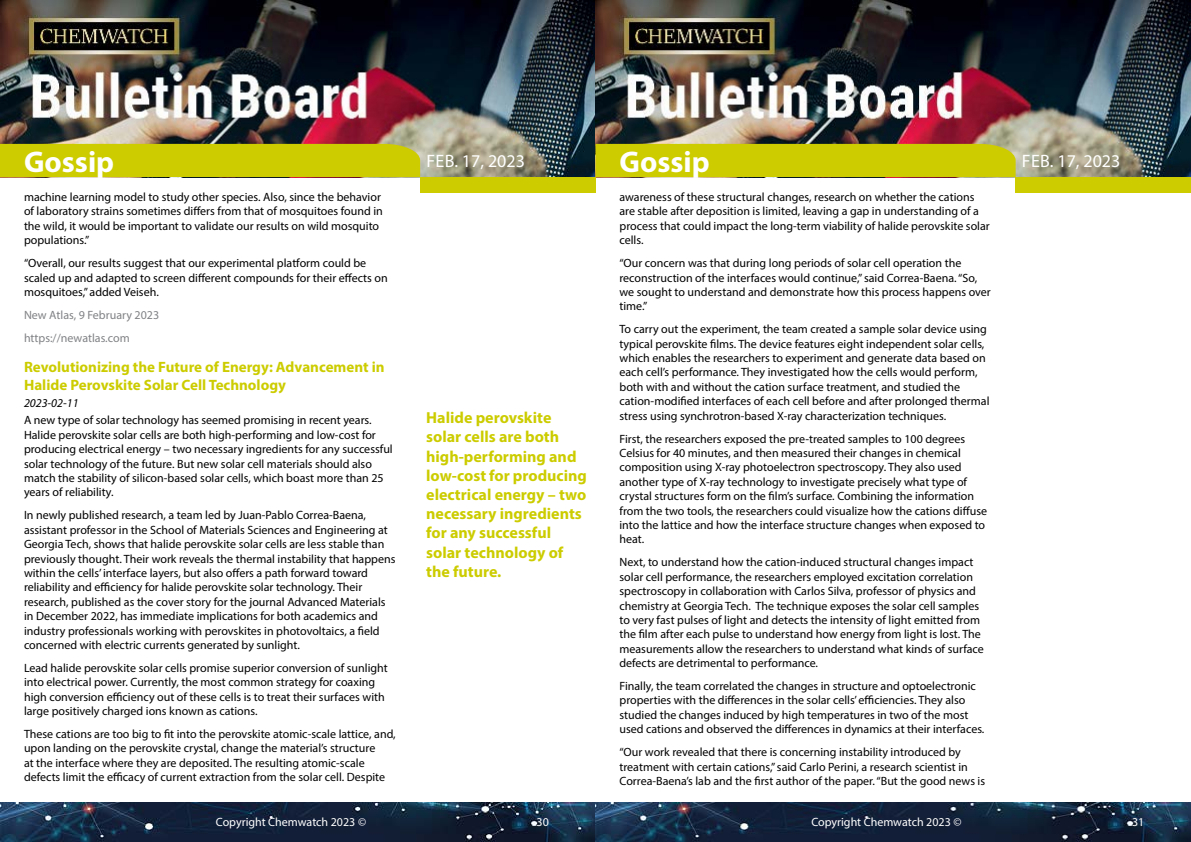
<style>
.page{position:relative;width:1191px;height:842px;background:#fff}
.page>*{position:absolute;margin:0;border:0;box-sizing:border-box;transform-origin:0 0}
.t1{font:700 30px "Myriad Pro";color:#fff}
.t2{font:18px "Myriad Pro";color:#fff}
.t3{font:700 16px/19.2px "Myriad Pro";color:#cc0}
.t4{font:700 15px/18px "Myriad Pro";color:#cc0}
.t5{font:12px/14.4px "Myriad Pro";color:#000}
.t6{font:12px "Myriad Pro";color:#fff}
.t7{font:12px/22.9px "Myriad Pro";color:#808285}
.t8{font:italic 12px "Myriad Pro";color:#000}
</style>
<div class="page">
<img style="left:0;top:0;width:1191px;height:177px">
<div style="left:420px;top:177px;width:175px;height:15px;background:#cc0"></div>
<div style="left:1015px;top:177px;width:176px;height:15px;background:#cc0"></div>
<div style="left:0;top:144px;width:420px;height:33px;background:#cc0"></div>
<div style="left:595px;top:144px;width:420px;height:33px;background:#cc0"></div>
<img style="left:0;top:802px;width:1191px;height:40px">
<h1 class="t1" style="left:24px;top:142px;width:92px">Gossip</h1>
<h1 class="t1" style="left:619px;top:142px;width:92px">Gossip</h1>
<p class="t5" style="left:619px;top:190px;width:372px">awareness of these structural changes, research on whether the cations are stable after deposition is limited, leaving a gap in understanding of a process that could impact the long-term viability of halide perovskite solar cells.</p>
<p class="t5" style="left:619px;top:256px;width:373px">“Our concern was that during long periods of solar cell operation the reconstruction of the interfaces would continue,” said Correa-Baena. “So, we sought to understand and demonstrate how this process happens over time.”</p>
<p class="t5" style="left:619px;top:322px;width:371px">To carry out the experiment, the team created a sample solar device using typical perovskite films. The device features eight independent solar cells, which enables the researchers to experiment and generate data based on each cell’s performance. They investigated how the cells would perform, both with and without the cation surface treatment, and studied the cation-modified interfaces of each cell before and after prolonged thermal stress using synchrotron-based X-ray characterization techniques.</p>
<p class="t5" style="left:619px;top:431px;width:369px">First, the researchers exposed the pre-treated samples to 100 degrees Celsius for 40 minutes, and then measured their changes in chemical composition using X-ray photoelectron spectroscopy. They also used another type of X-ray technology to investigate precisely what type of crystal structures form on the film’s surface. Combining the information from the two tools, the researchers could visualize how the cations diffuse into the lattice and how the interface structure changes when exposed to heat.</p>
<p class="t5" style="left:619px;top:555px;width:366px">Next, to understand how the cation-induced structural changes impact solar cell performance, the researchers employed excitation correlation spectroscopy in collaboration with Carlos Silva, professor of physics and chemistry at Georgia Tech. The technique exposes the solar cell samples to very fast pulses of light and detects the intensity of light emitted from the film after each pulse to understand how energy from light is lost. The measurements allow the researchers to understand what kinds of surface defects are detrimental to performance.</p>
<p class="t5" style="left:619px;top:679px;width:366px">Finally, the team correlated the changes in structure and optoelectronic properties with the differences in the solar cells’ efficiencies. They also studied the changes induced by high temperatures in two of the most used cations and observed the differences in dynamics at their interfaces.</p>
<p class="t5" style="left:619px;top:745px;width:367px">“Our work revealed that there is concerning instability introduced by treatment with certain cations,” said Carlo Perini, a research scientist in<br>Correa-Baena’s lab and the first author of the paper. “But the good news is</p>
<h2 class="t2" style="left:426px;top:150px;width:100px">Feb. 17, 2023</h2>
<h2 class="t2" style="left:1022px;top:150px;width:100px">Feb. 17, 2023</h2>
<p class="t5" style="left:24px;top:190px;width:360px">machine learning model to study other species. Also, since the behavior of laboratory strains sometimes differs from that of mosquitoes found in the wild, it would be important to validate our results on wild mosquito populations.”</p>
<p class="t5" style="left:24px;top:256px;width:365px">“Overall, our results suggest that our experimental platform could be scaled up and adapted to screen different compounds for their effects on mosquitoes,” added Veiseh.</p>
<p class="t7" style="left:24px;top:303px;width:137px">New Atlas, 9 February 2023 https://newatlas.com</p>
<p class="t4" style="left:24px;top:357px;width:362px">Revolutionizing the Future of Energy: Advancement in<br>Halide Perovskite Solar Cell Technology</p>
<p class="t8" style="left:24px;top:396px;width:56px">2023-02-11</p>
<p class="t5" style="left:24px;top:413px;width:370px">A new type of solar technology has seemed promising in recent years.<br>Halide perovskite solar cells are both high-performing and low-cost for producing electrical energy – two necessary ingredients for any successful solar technology of the future. But new solar cell materials should also match the stability of silicon-based solar cells, which boast more than 25 years of reliability.</p>
<p class="t5" style="left:24px;top:508px;width:373px">In newly published research, a team led by Juan-Pablo Correa-Baena, assistant professor in the School of Materials Sciences and Engineering at Georgia Tech, shows that halide perovskite solar cells are less stable than previously thought. Their work reveals the thermal instability that happens within the cells’ interface layers, but also offers a path forward toward reliability and efficiency for halide perovskite solar technology. Their research, published as the cover story for the journal Advanced Materials in December 2022, has immediate implications for both academics and industry professionals working with perovskites in photovoltaics, a field concerned with electric currents generated by sunlight.</p>
<p class="t5" style="left:24px;top:660px;width:365px">Lead halide perovskite solar cells promise superior conversion of sunlight into electrical power. Currently, the most common strategy for coaxing high conversion efficiency out of these cells is to treat their surfaces with large positively charged ions known as cations.</p>
<p class="t5" style="left:24px;top:726px;width:373px">These cations are too big to fit into the perovskite atomic-scale lattice, and, upon landing on the perovskite crystal, change the material’s structure<br>at the interface where they are deposited. The resulting atomic-scale defects limit the efficacy of current extraction from the solar cell. Despite</p>
<h3 class="t3" style="left:426px;top:408px;width:162px">Halide perovskite solar cells are both high-performing and low-cost for producing electrical energy – two necessary ingredients for any successful solar technology of the future.</h3>
<p class="t6" style="left:216px;top:815px;width:152px">Copyright Chemwatch 2023 ©</p>
<p class="t6" style="left:536px;top:815px;width:14px">30</p>
<p class="t6" style="left:811px;top:815px;width:152px">Copyright Chemwatch 2023 ©</p>
<p class="t6" style="left:1132px;top:815px;width:14px">31</p>
</div>
